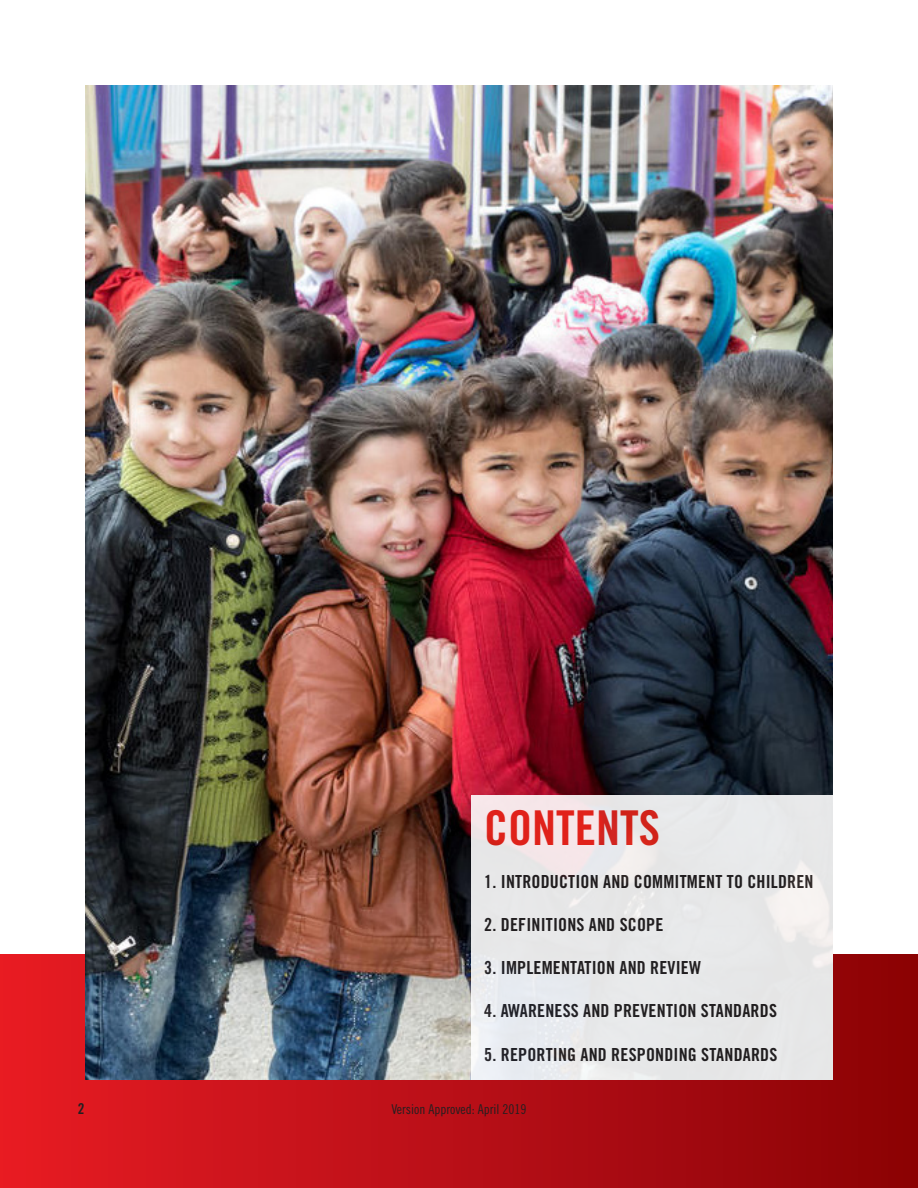
<style>
.page{position:relative;width:918px;height:1188px;background:#fff}
.page>*{position:absolute;margin:0;border:0;box-sizing:border-box;transform-origin:0 0}
.t1{font:48px "Trade Gothic Bold Cond Twenty";color:#e72419}
.t2{font:18px "Trade Gothic Bold Cond Twenty";letter-spacing:.01em;color:#231f20}
.t3{font:15px "Trade Gothic Bold Cond Twenty";color:#231f20}
.t4{font:13.5px "Trade Gothic Cond Eighteen";color:#231f20}
</style>
<div class="page">
<div style="left:0;top:954px;width:918px;height:234px;background:linear-gradient(to right,#e71c25,#8a0206)"></div>
<img style="left:85px;top:85px;width:748px;height:995px">
<div style="left:472px;top:795px;width:361px;height:285px;background:linear-gradient(to right,#ebe9ec,#e8e9e8)"></div>
<h1 class="t1" style="left:484px;top:798px;width:177px">CONTENTS</h1>
<p class="t2" style="left:484px;top:870px;width:331px">1. INTRODUCTION AND COMMITMENT TO CHILDREN</p>
<p class="t2" style="left:484px;top:914px;width:181px">2. DEFINITIONS AND SCOPE</p>
<p class="t2" style="left:484px;top:957px;width:218px">3. IMPLEMENTATION AND REVIEW</p>
<p class="t2" style="left:484px;top:1000px;width:294px">4. AWARENESS AND PREVENTION STANDARDS</p>
<p class="t2" style="left:484px;top:1043px;width:295px">5. REPORTING AND RESPONDING STANDARDS</p>
<p class="t3" style="left:78px;top:1100px;width:8px">2</p>
<p class="t4" style="left:391px;top:1101px;width:137px">Version Approved: April 2019</p>
</div>
